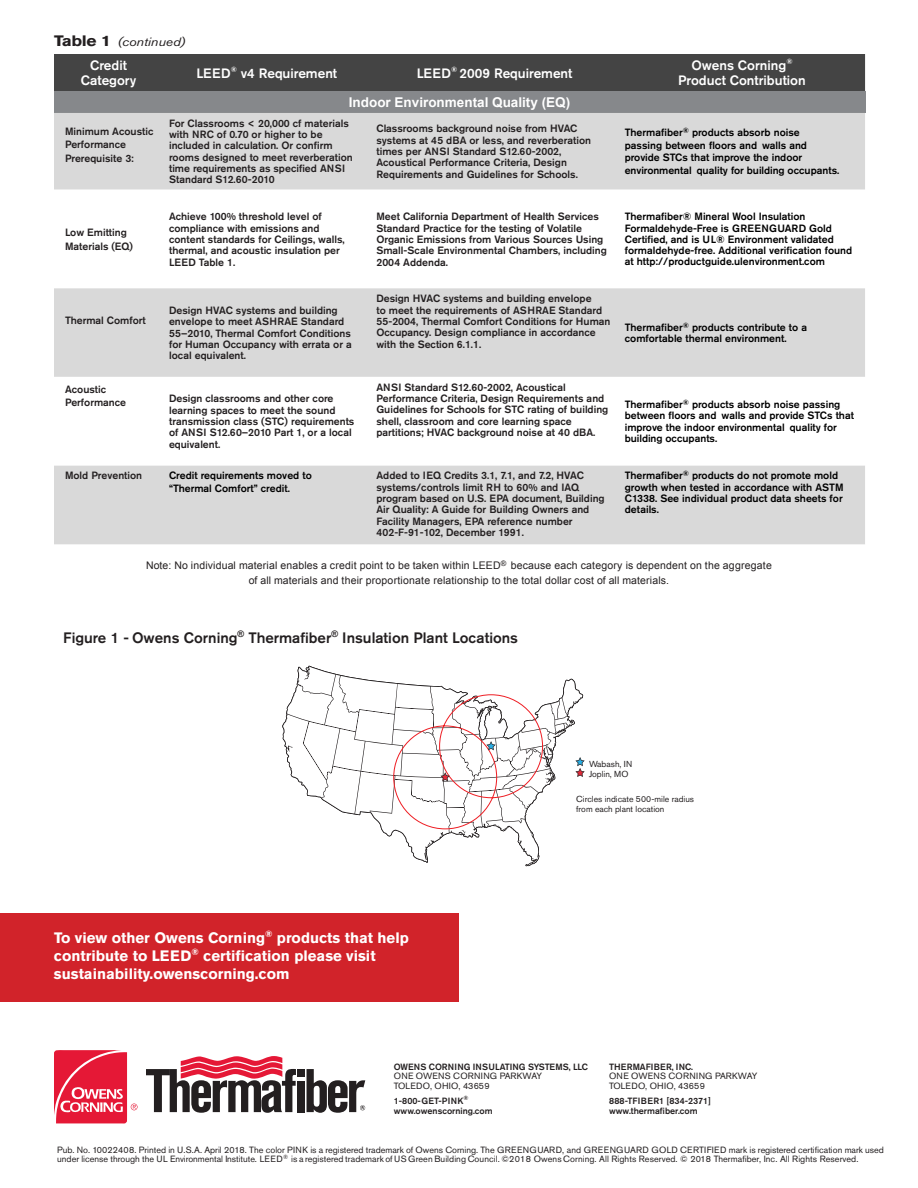
<style>
.page{position:relative;width:918px;height:1188px;background:#fff}
.page>*{position:absolute;margin:0;border:0;box-sizing:border-box;transform-origin:0 0}
.t1{font:700 15px/18px "Akzidenz Grotesk Pro";color:#fff}
.t2{font:500 15px "Akzidenz Grotesk Pro";color:#231f20}
.t3{font:500 13.5px/15px "Akzidenz Grotesk Pro";color:#fff;text-align:center}
.t4{font:700 13.5px "Arial";color:#fff}
.t5{font:italic 12px "Akzidenz Grotesk Pro";color:#231f20;scale:1.15 1}
.t6{font:500 10.5px/11.4px "Akzidenz Grotesk Pro";color:#231f20}
.t7{font:500 10.5px/11.4px "Akzidenz Grotesk Pro";color:#000}
.t8{font:10.5px/15px "Arial";letter-spacing:.015em;color:#231f20;text-align:center}
.t9{font:9px/9.8px "Akzidenz Grotesk Pro";letter-spacing:.005em;color:#231f20}
.t10{font:500 9px/9.8px "Akzidenz Grotesk Pro";color:#231f20}
.t11{font:500 9px "Akzidenz Grotesk Pro";letter-spacing:.03em;color:#231f20}
.t12{font:500 9px "Akzidenz Grotesk Pro";letter-spacing:.02em;color:#231f20}
.t13{font:8.7px/10.6px "Akzidenz Grotesk Pro";color:#231f20}
.t14{font:500 6px "Akzidenz Grotesk Pro";color:#231f20}
.s1{font-weight:700;font-style:normal;font-size:15px}
</style>
<div class="page">
<div style="left:0;top:913px;width:459px;height:88px;background:#d1232a"></div>
<div style="left:54px;top:54px;width:811px;height:37px;background:#444"></div>
<div style="left:54px;top:91px;width:811px;height:22px;background:#86888b"></div>
<div style="left:54px;top:113px;width:811px;height:76px;background:#d9d9d9"></div>
<div style="left:54px;top:288px;width:811px;height:256px;background:#d9d9d9"></div>
<svg style="left:54px;top:377px;width:811px;height:88px"></svg>
<svg style="left:54px;top:1050px;width:84px;height:74px"></svg>
<div style="left:297px;top:1069px;width:8px;height:7px;background:#231f20"></div>
<div style="left:297px;top:1081px;width:8px;height:31px;background:#231f20"></div>
<svg style="left:307px;top:1069px;width:58px;height:44px"></svg>
<svg style="left:146px;top:1056px;width:150px;height:57px"></svg>
<svg style="left:283px;top:667px;width:299px;height:198px"></svg>
<svg style="left:575px;top:757px;width:10px;height:20px"></svg>
<svg style="left:393px;top:694px;width:150px;height:136px"></svg>
<p class="t5" style="left:54px;top:34px;width:116px"><span class="s1">Table 1</span> (continued)</p>
<p class="t3" style="left:81px;top:58px;width:57px">Credit<br>Category</p>
<p class="t3" style="left:196px;top:65px;width:142px">LEED<sup>®</sup> v4 Requirement</p>
<p class="t3" style="left:417px;top:65px;width:157px">LEED<sup>®</sup> 2009 Requirement</p>
<p class="t3" style="left:678px;top:58px;width:129px;line-height:14.5px">Owens Corning<sup>®<br></sup>Product Contribution</p>
<p class="t4" style="left:349px;top:93px;width:223px">Indoor Environmental Quality (EQ)</p>
<p class="t6" style="left:65px;top:124px;width:90px;line-height:13.5px">Minimum Acoustic<br>Performance<br>Prerequisite 3:</p>
<p class="t6" style="left:169px;top:117px;width:185px">For Classrooms &lt; 20,000 cf materials with NRC of 0.70 or higher to be included in calculation. Or confirm rooms designed to meet reverberation time requirements as specified ANSI Standard S12.60-2010</p>
<p class="t6" style="left:376px;top:123px;width:216px">Classrooms background noise from HVAC systems at 45 dBA or less, and reverberation times per ANSI Standard S12.60-2002, Acoustical Performance Criteria, Design Requirements and Guidelines for Schools.</p>
<p class="t7" style="left:625px;top:126px;width:216px;line-height:12.6px">Thermafiber<sup>®</sup> products absorb noise passing between floors and walls and provide STCs that improve the indoor environmental quality for building occupants.</p>
<p class="t6" style="left:65px;top:226px;width:70px;line-height:13.5px">Low Emitting<br>Materials (EQ)</p>
<p class="t6" style="left:169px;top:211px;width:177px">Achieve 100% threshold level of compliance with emissions and content standards for Ceilings, walls, thermal, and acoustic insulation per<br>LEED Table 1.</p>
<p class="t6" style="left:376px;top:211px;width:232px">Meet California Department of Health Services Standard Practice for the testing of Volatile Organic Emissions from Various Sources Using Small-Scale Environmental Chambers, including 2004 Addenda.</p>
<p class="t7" style="left:625px;top:211px;width:229px">Thermafiber® Mineral Wool Insulation Formaldehyde-Free is GREENGUARD Gold Certified, and is UL® Environment validated formaldehyde-free. Additional verification found at http://productguide.ulenvironment.com</p>
<p class="t6" style="left:65px;top:314px;width:82px">Thermal Comfort</p>
<p class="t6" style="left:169px;top:304px;width:184px">Design HVAC systems and building envelope to meet ASHRAE Standard<br>55–2010, Thermal Comfort Conditions for Human Occupancy with errata or a local equivalent.</p>
<p class="t6" style="left:376px;top:293px;width:236px">Design HVAC systems and building envelope<br>to meet the requirements of ASHRAE Standard 55-2004, Thermal Comfort Conditions for Human Occupancy. Design compliance in accordance with the Section 6.1.1.</p>
<p class="t6" style="left:65px;top:382px;width:63px;line-height:13.5px">Acoustic<br>Performance</p>
<p class="t6" style="left:169px;top:393px;width:187px">Design classrooms and other core learning spaces to meet the sound transmission class (STC) requirements of ANSI S12.60–2010 Part 1, or a local equivalent.</p>
<p class="t6" style="left:376px;top:381px;width:233px">ANSI Standard S12.60-2002, Acoustical Performance Criteria, Design Requirements and Guidelines for Schools for STC rating of building shell, classroom and core learning space partitions; HVAC background noise at 40 dBA.</p>
<p class="t7" style="left:625px;top:321px;width:184px">Thermafiber<sup>®</sup> products contribute to a comfortable thermal environment.</p>
<p class="t7" style="left:625px;top:399px;width:231px">Thermafiber<sup>®</sup> products absorb noise passing between floors and walls and provide STCs that improve the indoor environmental quality for building occupants.</p>
<p class="t6" style="left:65px;top:470px;width:79px">Mold Prevention</p>
<p class="t7" style="left:169px;top:469px;width:144px;line-height:12.6px">Credit requirements moved to “Thermal Comfort” credit.</p>
<p class="t6" style="left:376px;top:470px;width:230px">Added to IEQ Credits 3.1, 7.1, and 7.2, HVAC systems/controls limit RH to 60% and IAQ program based on U.S. EPA document, Building Air Quality: A Guide for Building Owners and Facility Managers, EPA reference number 402-F-91-102, December 1991.</p>
<p class="t7" style="left:625px;top:470px;width:220px">Thermafiber<sup>®</sup> products do not promote mold growth when tested in accordance with ASTM C1338. See individual product data sheets for details.</p>
<p class="t8" style="left:146px;top:558px;width:627px">Note: No individual material enables a credit point to be taken within LEED<sup>®</sup> because each category is dependent on the aggregate of all materials and their proportionate relationship to the total dollar cost of all materials.</p>
<h1 class="t2" style="left:63px;top:628px;width:456px">Figure 1 - Owens Corning<sup>®</sup> Thermafiber<sup>®</sup> Insulation Plant Locations</h1>
<h1 class="t1" style="left:54px;top:929px;width:356px">To view other Owens Corning<sup>®</sup> products that help contribute to LEED<sup>®</sup> certification please visit sustainability.owenscorning.com</h1>
<p class="t13" style="left:589px;top:758px;width:45px">Wabash, IN<br>Joplin, MO</p>
<p class="t13" style="left:576px;top:794px;width:119px">Circles indicate 500-mile radius from each plant location</p>
<p class="t11" style="left:609px;top:1061px;width:85px">THERMAFIBER, INC.</p>
<p class="t9" style="left:609px;top:1071px;width:150px">ONE OWENS CORNING PARKWAY<br>TOLEDO, OHIO, 43659</p>
<p class="t10" style="left:609px;top:1096px;width:103px">888-TFIBER1 [834-2371] www.thermafiber.com</p>
<p class="t9" style="left:57px;top:1145px;width:828px;line-height:9px">Pub. No. 10022408. Printed in U.S.A. April 2018. The color PINK is a registered trademark of Owens Corning. The GREENGUARD, and GREENGUARD GOLD CERTIFIED mark is registered certification mark used under license through the UL Environmental Institute. LEED<sup>®</sup> is a registered trademark of US Green Building Council. ©2018 Owens Corning. All Rights Reserved. © 2018 Thermafi ber, Inc. All Rights Reserved.</p>
<p class="t10" style="left:394px;top:1061px;width:196px">OWENS CORNING INSULATING SYSTEMS, LLC</p>
<p class="t9" style="left:394px;top:1071px;width:150px">ONE OWENS CORNING PARKWAY<br>TOLEDO, OHIO, 43659</p>
<p class="t12" style="left:394px;top:1095px;width:71px">1-800-GET-PINK</p>
<p class="t14" style="left:464px;top:1094px;width:6px">®</p>
<p class="t10" style="left:394px;top:1106px;width:100px">www.owenscorning.com</p>
</div>
